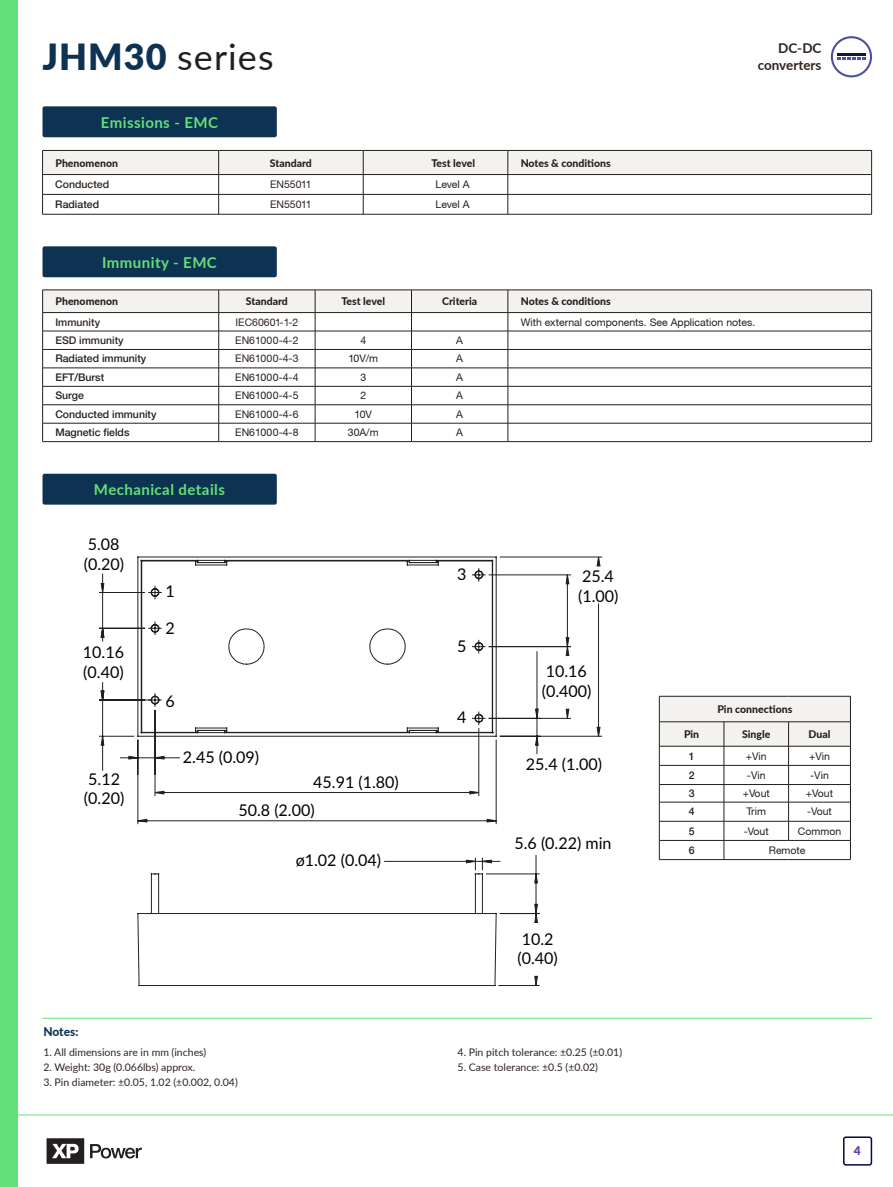
<style>
.page{position:relative;width:893px;height:1187px;background:#fff}
.page>*{position:absolute;margin:0;border:0;box-sizing:border-box;transform-origin:0 0}
.t1{font:36px "Lato";letter-spacing:.03em;color:#231f20}
.t2{font:16.05px/19.4px "Lato";color:#000001}
.t3{font:700 15px "Lato";letter-spacing:.03em;color:#63e079}
.t4{font:700 13.5px "Lato";color:#2f241f}
.t5{font:800 12px "Lato";letter-spacing:-.005em;color:#0e3252}
.t6{font:900 12px "Lato";color:#5643a5}
.t7{font:10.5px "Helvetica Neue CE";color:#231f20}
.t8{font:10.5px "Lato";color:#2f241f}
.t9{font:800 10.5px "Lato";color:#231f20}
.t10{font:500 10.5px "Helvetica Neue LT";color:#231f20}
.t11{font:10.5px "Helvetica Neue CE";color:#2f241f}
.t12{font:500 10.5px "Helvetica Neue LT";color:#2f241f}
.s1{font-weight:900;color:#0e3252}
</style>
<div class="page">
<div style="left:0;top:0;width:17px;height:1186px;background:#63e079"></div>
<div style="left:43px;top:106px;width:234px;height:31px;background:#0e3252;border-radius:2px"></div>
<svg style="left:47px;top:1138px;width:37px;height:25px"></svg>
<svg style="left:90px;top:1144px;width:52px;height:14px"></svg>
<div style="left:843px;top:1136px;width:29px;height:29px;border:2px solid #010848;border-radius:2px"></div>
<hr style="left:18px;top:1114px;width:875px;height:1px;background:#63e079">
<svg style="left:831px;top:36px;width:41px;height:41px"></svg>
<div style="left:43px;top:246px;width:234px;height:31px;background:#0e3252;border-radius:2px"></div>
<svg style="left:42px;top:150px;width:830px;height:64px"></svg>
<hr style="left:42px;top:214px;width:177px;height:1px;background:#231f20">
<hr style="left:219px;top:214px;width:144px;height:1px;background:#231f20">
<hr style="left:363px;top:214px;width:145px;height:1px;background:#231f20">
<hr style="left:508px;top:214px;width:364px;height:1px;background:#231f20">
<hr style="left:43px;top:289px;width:176px;height:1px;background:#231f20">
<hr style="left:219px;top:289px;width:96px;height:1px;background:#231f20">
<hr style="left:315px;top:289px;width:96px;height:1px;background:#231f20">
<hr style="left:411px;top:289px;width:97px;height:1px;background:#231f20">
<hr style="left:508px;top:289px;width:364px;height:1px;background:#231f20">
<svg style="left:42px;top:290px;width:830px;height:151px"></svg>
<hr style="left:43px;top:441px;width:176px;height:1px;background:#231f20">
<hr style="left:219px;top:441px;width:96px;height:1px;background:#231f20">
<hr style="left:315px;top:441px;width:96px;height:1px;background:#231f20">
<hr style="left:411px;top:441px;width:97px;height:1px;background:#231f20">
<hr style="left:508px;top:441px;width:364px;height:1px;background:#231f20">
<hr style="left:42px;top:1017px;width:830px;height:1px;background:#63e079">
<div style="left:43px;top:473px;width:234px;height:31px;background:#0e3252;border-radius:2px"></div>
<svg style="left:99px;top:556px;width:504px;height:430px"></svg>
<svg style="left:659px;top:696px;width:192px;height:163px"></svg>
<hr style="left:659px;top:859px;width:65px;height:1px;background:#231f20">
<hr style="left:724px;top:859px;width:65px;height:1px;background:#231f20">
<hr style="left:789px;top:859px;width:61px;height:1px;background:#231f20">
<p class="t1" style="left:43px;top:31px;width:233px"><span class="s1">JHM30</span> series</p>
<h3 class="t3" style="left:101px;top:111px;width:119px">Emissions - EMC</h3>
<p class="t9" style="left:55px;top:155px;width:64px">Phenomenon</p>
<p class="t9" style="left:270px;top:155px;width:44px">Standard</p>
<p class="t9" style="left:431px;top:155px;width:45px">Test level</p>
<p class="t9" style="left:521px;top:155px;width:91px">Notes &amp; conditions</p>
<p class="t12" style="left:55px;top:178px;width:55px">Conducted</p>
<p class="t11" style="left:270px;top:178px;width:43px">EN55011</p>
<p class="t7" style="left:435px;top:178px;width:36px">Level A</p>
<p class="t10" style="left:55px;top:198px;width:45px">Radiated</p>
<p class="t11" style="left:270px;top:198px;width:43px">EN55011</p>
<p class="t7" style="left:435px;top:198px;width:36px">Level A</p>
<p class="t3" style="left:102px;top:251px;width:116px">Immunity - EMC</p>
<p class="t4" style="left:778px;top:39px;width:45px">DC-DC</p>
<p class="t4" style="left:758px;top:55px;width:65px">converters</p>
<p class="t9" style="left:56px;top:294px;width:64px">Phenomenon</p>
<p class="t9" style="left:246px;top:294px;width:44px">Standard</p>
<p class="t9" style="left:341px;top:294px;width:45px">Test level</p>
<p class="t9" style="left:442px;top:294px;width:37px">Criteria</p>
<p class="t9" style="left:521px;top:294px;width:91px">Notes &amp; conditions</p>
<p class="t12" style="left:55px;top:315px;width:46px">Immunity</p>
<p class="t11" style="left:236px;top:315px;width:64px">IEC60601-1-2</p>
<p class="t7" style="left:521px;top:315px;width:236px">With external components. See Application notes.</p>
<p class="t12" style="left:55px;top:334px;width:70px">ESD immunity</p>
<p class="t11" style="left:235px;top:334px;width:65px">EN61000-4-2</p>
<p class="t7" style="left:360px;top:334px;width:7px">4</p>
<p class="t7" style="left:456px;top:334px;width:8px">A</p>
<p class="t10" style="left:55px;top:352px;width:93px">Radiated immunity</p>
<p class="t11" style="left:235px;top:352px;width:65px">EN61000-4-3</p>
<p class="t7" style="left:348px;top:352px;width:31px">10V/m</p>
<p class="t7" style="left:456px;top:352px;width:8px">A</p>
<p class="t10" style="left:55px;top:371px;width:50px">EFT/Burst</p>
<p class="t7" style="left:235px;top:371px;width:65px">EN61000-4-4</p>
<p class="t7" style="left:360px;top:371px;width:7px">3</p>
<p class="t7" style="left:456px;top:371px;width:8px">A</p>
<p class="t10" style="left:55px;top:389px;width:30px">Surge</p>
<p class="t7" style="left:235px;top:389px;width:65px">EN61000-4-5</p>
<p class="t7" style="left:360px;top:389px;width:7px">2</p>
<p class="t7" style="left:456px;top:389px;width:8px">A</p>
<p class="t10" style="left:55px;top:407px;width:103px">Conducted immunity</p>
<p class="t7" style="left:235px;top:407px;width:65px">EN61000-4-6</p>
<p class="t7" style="left:355px;top:407px;width:19px">10V</p>
<p class="t7" style="left:456px;top:407px;width:8px">A</p>
<p class="t10" style="left:55px;top:426px;width:76px">Magnetic fields</p>
<p class="t7" style="left:235px;top:426px;width:65px">EN61000-4-8</p>
<p class="t7" style="left:348px;top:426px;width:32px">30A/m</p>
<p class="t7" style="left:456px;top:426px;width:8px">A</p>
<p class="t3" style="left:94px;top:478px;width:133px">Mechanical details</p>
<p class="t2" style="left:84px;top:534px;width:42px">5.08 (0.20)</p>
<p class="t2" style="left:83px;top:642px;width:43px">10.16 (0.40)</p>
<p class="t2" style="left:84px;top:768px;width:42px">5.12 (0.20)</p>
<p class="t2" style="left:166px;top:581px;width:11px">1</p>
<p class="t2" style="left:166px;top:618px;width:11px">2</p>
<p class="t2" style="left:166px;top:690px;width:11px">6</p>
<p class="t2" style="left:183px;top:746px;width:78px">2.45 (0.09)</p>
<p class="t2" style="left:238px;top:800px;width:78px">50.8 (2.00)</p>
<p class="t2" style="left:296px;top:849px;width:87px">ø1.02 (0.04)</p>
<p class="t2" style="left:313px;top:771px;width:87px">45.91 (1.80)</p>
<p class="t2" style="left:457px;top:564px;width:11px">3</p>
<p class="t2" style="left:457px;top:635px;width:11px">5</p>
<p class="t2" style="left:457px;top:706px;width:11px">4</p>
<p class="t2" style="left:578px;top:566px;width:42px">25.4 (1.00)</p>
<p class="t2" style="left:542px;top:661px;width:51px">10.16 (0.400)</p>
<p class="t2" style="left:526px;top:753px;width:78px">25.4 (1.00)</p>
<p class="t2" style="left:514px;top:832px;width:99px">5.6 (0.22) min</p>
<p class="t9" style="left:717px;top:701px;width:76px">Pin connections</p>
<p class="t9" style="left:684px;top:726px;width:17px">Pin</p>
<p class="t9" style="left:742px;top:726px;width:30px">Single</p>
<p class="t9" style="left:808px;top:726px;width:23px">Dual</p>
<p class="t10" style="left:689px;top:749px;width:7px">1</p>
<p class="t7" style="left:746px;top:749px;width:22px">+Vin</p>
<p class="t7" style="left:809px;top:749px;width:22px">+Vin</p>
<p class="t10" style="left:689px;top:768px;width:7px">2</p>
<p class="t7" style="left:747px;top:768px;width:20px">-Vin</p>
<p class="t7" style="left:810px;top:768px;width:20px">-Vin</p>
<p class="t10" style="left:689px;top:787px;width:7px">3</p>
<p class="t7" style="left:743px;top:787px;width:29px">+Vout</p>
<p class="t7" style="left:806px;top:787px;width:29px">+Vout</p>
<p class="t10" style="left:689px;top:805px;width:7px">4</p>
<p class="t7" style="left:746px;top:805px;width:21px">Trim</p>
<p class="t7" style="left:807px;top:805px;width:26px">-Vout</p>
<p class="t10" style="left:689px;top:824px;width:7px">5</p>
<p class="t7" style="left:744px;top:824px;width:26px">-Vout</p>
<p class="t7" style="left:798px;top:824px;width:45px">Common</p>
<p class="t10" style="left:689px;top:843px;width:7px">6</p>
<p class="t7" style="left:769px;top:843px;width:38px">Remote</p>
<p class="t5" style="left:43px;top:1022px;width:37px">Notes:</p>
<p class="t8" style="left:43px;top:1044px;width:164px">1. All dimensions are in mm (inches)</p>
<p class="t8" style="left:43px;top:1059px;width:153px">2. Weight: 30g (0.066lbs) approx.</p>
<p class="t8" style="left:43px;top:1074px;width:196px">3. Pin diameter: ±0.05, 1.02 (±0.002, 0.04)</p>
<p class="t2" style="left:517px;top:928px;width:42px">10.2 (0.40)</p>
<p class="t8" style="left:458px;top:1044px;width:166px">4. Pin pitch tolerance: ±0.25 (±0.01)</p>
<p class="t8" style="left:458px;top:1059px;width:142px">5. Case tolerance: ±0.5 (±0.02)</p>
<p class="t6" style="left:854px;top:1141px;width:8px">4</p>
</div>
